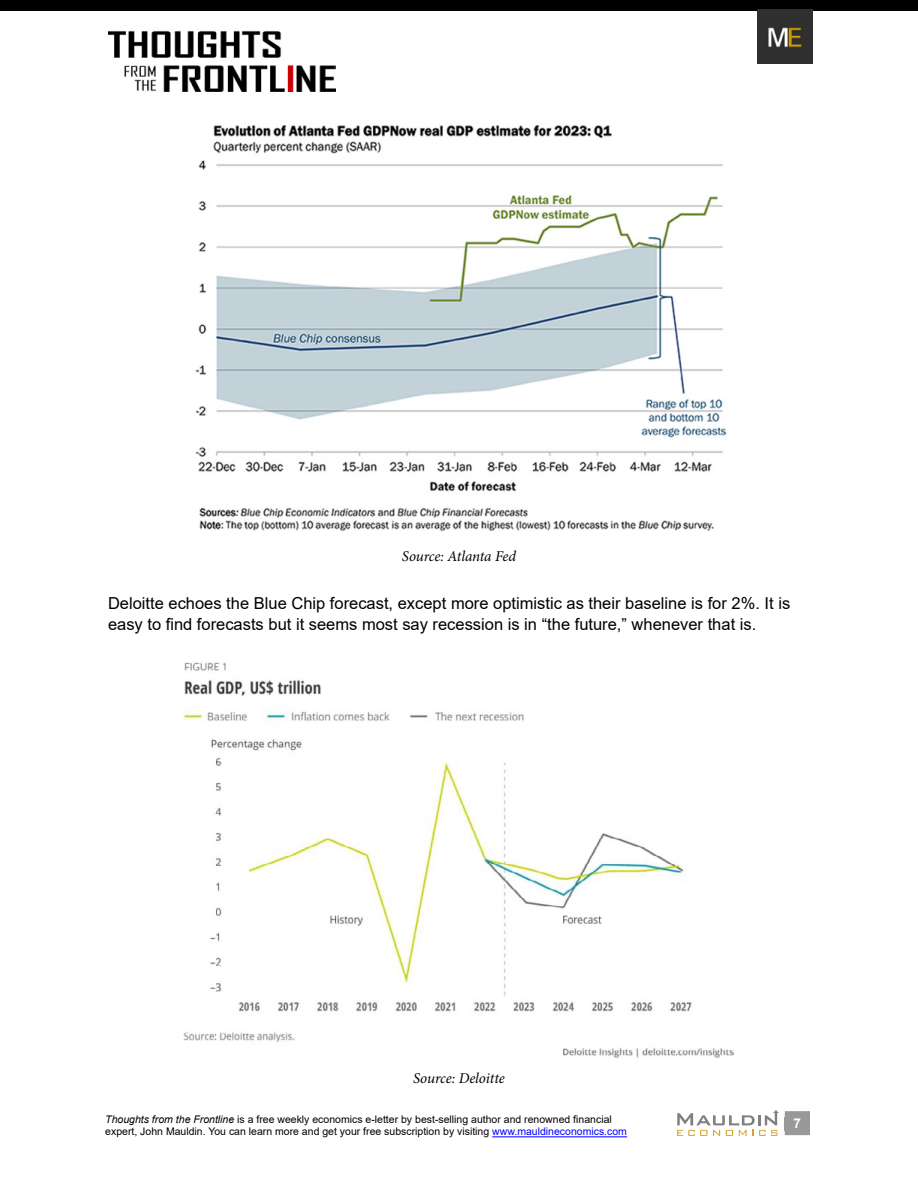
<style>
.page{position:relative;width:918px;height:1188px;background:#fff}
.page>*{position:absolute;margin:0;border:0;box-sizing:border-box;transform-origin:0 0}
.t1{font:16.5px/21px "Arial";color:#000}
.t2{font:italic 15px "Minion Pro";letter-spacing:-.01em;color:#000}
.t3{font:700 13.5px "Arial";color:#fff}
.t4{font:10.5px/12.6px "Arial";color:#000}
.s1{font-style:italic}
.s2{color:#00f}
</style>
<div class="page">
<div style="left:785px;top:1111px;width:25px;height:24px;background:#999"></div>
<hr style="left:492px;top:1136px;width:135px;height:1px;background:#00f">
<img style="left:108px;top:30px;width:228px;height:62px">
<div style="left:0;top:0;width:918px;height:11px;background:#000"></div>
<img style="left:758px;top:9px;width:55px;height:55px">
<svg style="left:677px;top:1110px;width:102px;height:26px"></svg>
<img style="left:195px;top:125px;width:531px;height:406px">
<img style="left:183px;top:662px;width:551px;height:396px">
<h2 class="t2" style="left:402px;top:546px;width:116px">Source: Atlanta Fed</h2>
<h1 class="t1" style="left:108px;top:592px;width:684px">Deloitte echoes the Blue Chip forecast, except more optimistic as their baseline is for 2%. It is easy to find forecasts but it seems most say recession is in “the future,” whenever that is.</h1>
<h2 class="t2" style="left:413px;top:1068px;width:93px">Source: Deloitte</h2>
<p class="t4" style="left:105px;top:1113px;width:523px"><span class="s1">Thoughts from the Frontline</span> is a free weekly economics e-letter by best-selling author and renowned financial expert, John Mauldin. You can learn more and get your free subscription by visiting <span class="s2">www.mauldineconomics.com</span></p>
<p class="t3" style="left:794px;top:1113px;width:9px">7</p>
</div>
